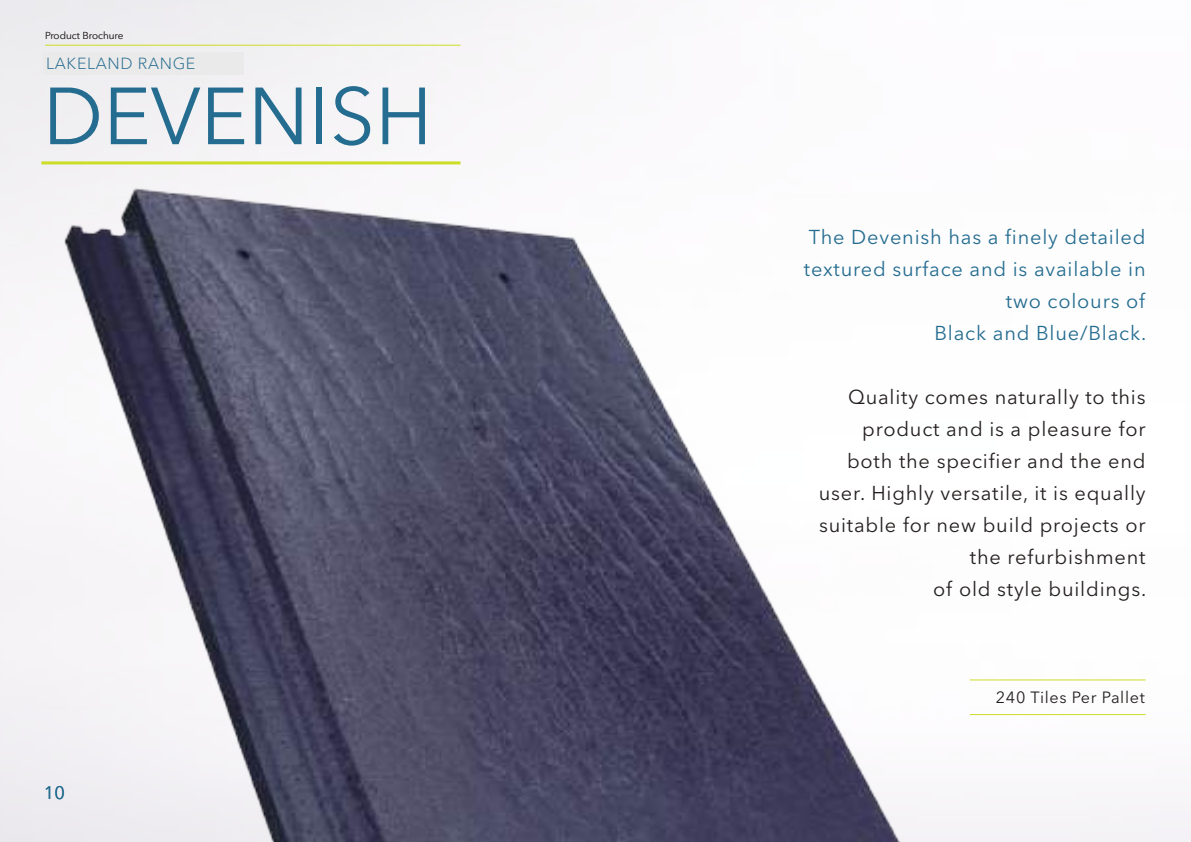
<style>
.page{position:relative;width:1191px;height:842px;background:#fff}
.page>*{position:absolute;margin:0;border:0;box-sizing:border-box;transform-origin:0 0}
.t1{font:80px "Avenir Next LT Pro";color:#246c90}
.t2{font:20px/32px "Avenir Next LT Pro";letter-spacing:.04em;color:#241f1f;text-align:right}
.t3{font:20px/32px "Avenir Next LT Pro";letter-spacing:.04em;color:#246c90;text-align:right}
.t4{font:18px "Avenir Next LT Pro";color:#246c90}
.t5{font:16.2px "Avenir Next LT Pro";letter-spacing:.04em;color:#241f1f}
.t6{font:300 16px "Avenir Next LT Pro";letter-spacing:.04em;color:#246c90}
.t7{font:300 10px "Avenir Next LT Pro";color:#393535}
</style>
<div class="page">
<img style="left:60px;top:174px;width:866px;height:668px">
<hr style="left:45px;top:45px;width:415px;height:1px;background:#ccdd25">
<div style="left:44px;top:53px;width:200px;height:22px;background:#ebeaea"></div>
<hr style="left:41px;top:161px;width:419px;height:3px;background:#ccdd25">
<hr style="left:969px;top:679px;width:176px;height:1px;background:#ccdd25">
<hr style="left:969px;top:714px;width:176px;height:1px;background:#ccdd25">
<p class="t7" style="left:45px;top:29px;width:80px">Product Brochure</p>
<p class="t6" style="left:46px;top:54px;width:151px">LAKELAND RANGE</p>
<h1 class="t1" style="left:43px;top:69px;width:391px">DEVENISH</h1>
<p class="t4" style="left:44px;top:782px;width:22px">10</p>
<p class="t3" style="left:804px;top:221px;width:344px">The Devenish has a finely detailed textured surface and is available in two colours of<br>Black and Blue/Black.</p>
<p class="t2" style="left:818px;top:381px;width:329px">Quality comes naturally to this product and is a pleasure for both the specifier and the end user. Highly versatile, it is equally suitable for new build projects or the refurbishment<br>of old style buildings.</p>
<p class="t5" style="left:996px;top:687px;width:150px">240 Tiles Per Pallet</p>
</div>
